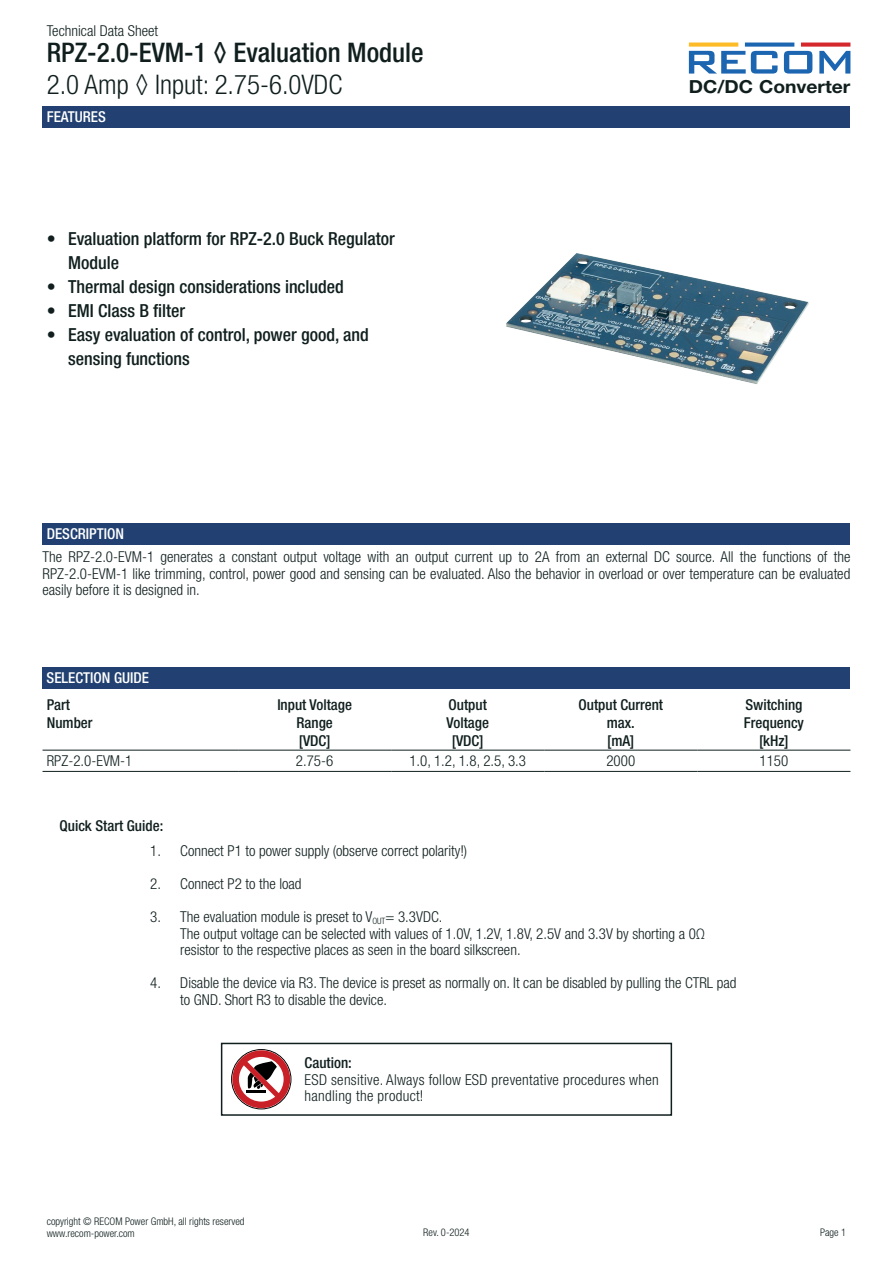
<style>
.page{position:relative;width:893px;height:1263px;background:#fff}
.page>*{position:absolute;margin:0;border:0;box-sizing:border-box;transform-origin:0 0}
.t1{font:500 condensed 27px "Helvetica Neue LT Std";color:#101f1e}
.t2{font:300 condensed 27px "Helvetica Neue LT Std";color:#101f1e}
.t3{font:500 condensed 18px/24px "Helvetica Neue LT Std";color:#101f1e}
.t4{font:700 18px "Helvetica Neue LT Std";color:#101f1e;scale:1.07 1}
.t5{font:300 condensed 15px/16.5px "Helvetica Neue LT Std";color:#101f1e}
.t6{font:500 condensed 15px/18px "Helvetica Neue LT Std";color:#101f1e;text-align:center}
.t7{font:300 condensed 15px/16.5px "Helvetica Neue LT Std";letter-spacing:.02em;color:#101f1e}
.t8{font:500 condensed 15px "Helvetica Neue LT Std";color:#fff}
.t9{font:300 condensed 10.5px/11.2px "Helvetica Neue LT Std";color:#101f1e}
</style>
<div class="page">
<svg style="left:689px;top:43px;width:49px;height:4px"></svg>
<svg style="left:745px;top:43px;width:49px;height:4px"></svg>
<svg style="left:801px;top:43px;width:49px;height:4px"></svg>
<svg style="left:689px;top:51px;width:89px;height:23px"></svg>
<svg style="left:784px;top:51px;width:28px;height:23px"></svg>
<svg style="left:819px;top:51px;width:31px;height:23px"></svg>
<hr style="left:43px;top:771px;width:195px;height:1px;background:#101f1e">
<hr style="left:238px;top:771px;width:153px;height:1px;background:#101f1e">
<hr style="left:391px;top:771px;width:153px;height:1px;background:#101f1e">
<hr style="left:544px;top:771px;width:153px;height:1px;background:#101f1e">
<hr style="left:697px;top:771px;width:153px;height:1px;background:#101f1e">
<hr style="left:43px;top:750px;width:195px;height:1px;background:#101f1e">
<hr style="left:238px;top:750px;width:153px;height:1px;background:#101f1e">
<hr style="left:391px;top:750px;width:153px;height:1px;background:#101f1e">
<hr style="left:544px;top:750px;width:153px;height:1px;background:#101f1e">
<hr style="left:697px;top:750px;width:153px;height:1px;background:#101f1e">
<div style="left:42px;top:667px;width:808px;height:21px;background:#224071"></div>
<div style="left:43px;top:523px;width:807px;height:21px;background:#224071"></div>
<div style="left:43px;top:106px;width:807px;height:22px;background:#224071"></div>
<img style="left:506px;top:253px;width:303px;height:131px">
<svg style="left:232px;top:1050px;width:58px;height:58px"></svg>
<div style="left:221px;top:1043px;width:451px;height:73px;border:2px solid #101f1e"></div>
<p class="t5" style="left:47px;top:23px;width:113px">Technical Data Sheet</p>
<h1 class="t2" style="left:47px;top:69px;width:297px">2.0 Amp ◊ Input: 2.75-6.0VDC</h1>
<p class="t4" style="left:689px;top:75px;width:153px">DC/DC Converter</p>
<h1 class="t1" style="left:47px;top:36px;width:378px">RPZ-2.0-EVM-1 ◊ Evaluation Module</h1>
<p class="t8" style="left:47px;top:108px;width:61px">FEATURES</p>
<p class="t3" style="left:68px;top:226px;width:328px;text-indent:-21px">• Evaluation platform for RPZ-2.0 Buck Regulator<br>Module</p>
<p class="t3" style="left:47px;top:274px;width:299px">• Thermal design considerations included</p>
<p class="t3" style="left:47px;top:298px;width:140px">• EMI Class B filter</p>
<p class="t3" style="left:68px;top:322px;width:302px;text-indent:-21px">• Easy evaluation of control, power good, and sensing functions</p>
<p class="t8" style="left:47px;top:525px;width:79px">DESCRIPTION</p>
<p class="t5" style="left:43px;top:548px;width:809px;text-align:justify">The RPZ-2.0-EVM-1 generates a constant output voltage with an output current up to 2A from an external DC source. All the functions of the RPZ-2.0-EVM-1 like trimming, control, power good and sensing can be evaluated. Also the behavior in overload or over temperature can be evaluated easily before it is designed in.</p>
<p class="t8" style="left:47px;top:669px;width:104px">SELECTION GUIDE</p>
<p class="t6" style="left:47px;top:695px;width:47px;text-align:left">Part<br>Number</p>
<p class="t6" style="left:277px;top:695px;width:76px">Input Voltage<br>Range<br>[VDC]</p>
<p class="t6" style="left:446px;top:695px;width:44px">Output<br>Voltage [VDC]</p>
<p class="t6" style="left:578px;top:695px;width:86px">Output Current max.<br>[mA]</p>
<p class="t6" style="left:744px;top:695px;width:61px">Switching<br>Frequency [kHz]</p>
<p class="t5" style="left:47px;top:752px;width:87px">RPZ-2.0-EVM-1</p>
<p class="t5" style="left:296px;top:752px;width:39px">2.75-6</p>
<p class="t5" style="left:409px;top:752px;width:118px">1.0, 1.2, 1.8, 2.5, 3.3</p>
<p class="t5" style="left:606px;top:752px;width:30px">2000</p>
<p class="t5" style="left:759px;top:752px;width:30px">1150</p>
<p class="t6" style="left:60px;top:817px;width:105px">Quick Start Guide:</p>
<p class="t5" style="left:150px;top:842px;width:318px">1. Connect P1 to power supply (observe correct polarity!)</p>
<p class="t5" style="left:150px;top:875px;width:153px">2. Connect P2 to the load</p>
<p class="t5" style="left:180px;top:908px;width:526px;text-indent:-30px">3. The evaluation module is preset to V<sub>OUT</sub>= 3.3VDC.<br>The output voltage can be selected with values of 1.0V, 1.2V, 1.8V, 2.5V and 3.3V by shorting a 0Ω resistor to the respective places as seen in the board silkscreen.</p>
<p class="t5" style="left:180px;top:974px;width:558px;text-indent:-30px">4. Disable the device via R3. The device is preset as normally on. It can be disabled by pulling the CTRL pad to GND. Short R3 to disable the device.</p>
<p class="t9" style="left:47px;top:1216px;width:199px">copyright © RECOM Power GmbH, all rights reserved www.recom-power.com</p>
<p class="t6" style="left:305px;top:1053px;width:49px">Caution:</p>
<p class="t7" style="left:305px;top:1071px;width:356px">ESD sensitive. Always follow ESD preventative procedures when handling the product!</p>
<p class="t9" style="left:423px;top:1226px;width:48px">Rev. 0-2024</p>
<p class="t9" style="left:820px;top:1226px;width:28px">Page 1</p>
</div>
